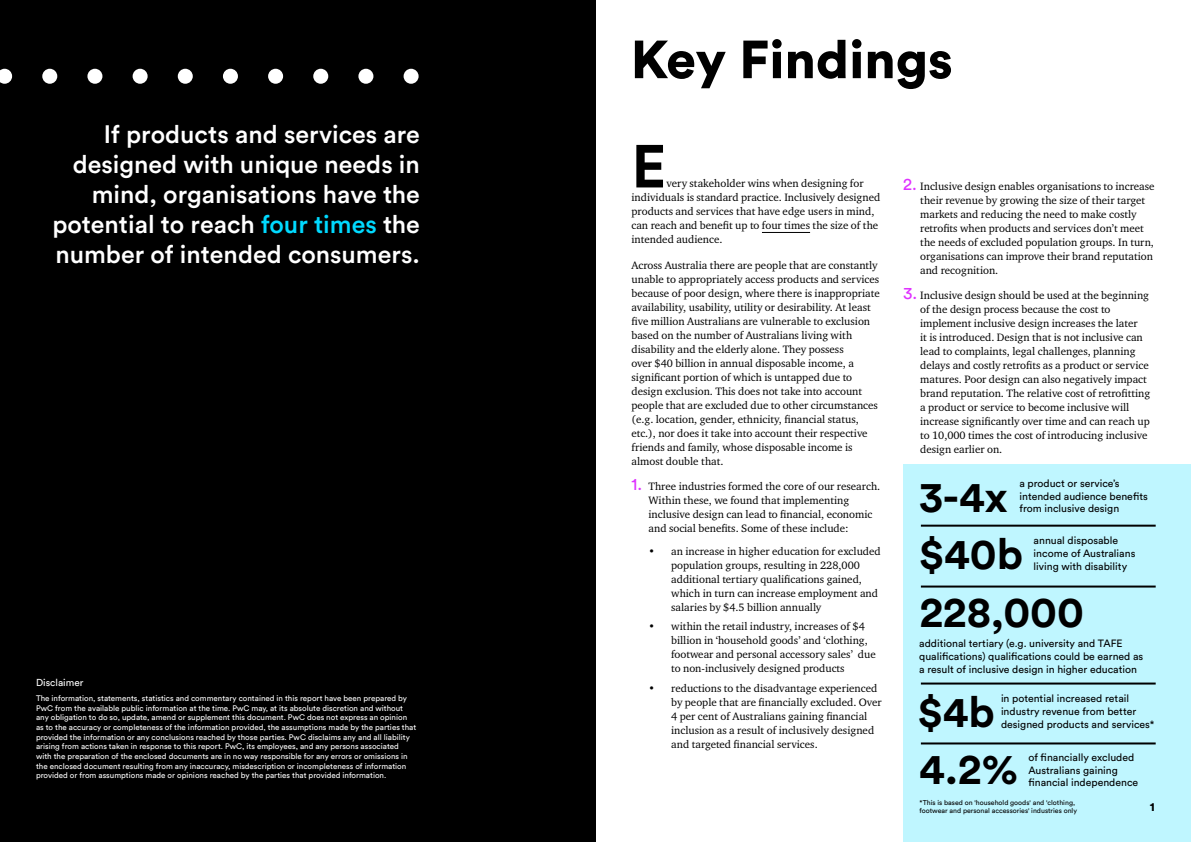
<style>
.page{position:relative;width:1191px;height:842px;background:#fff}
.page>*{position:absolute;margin:0;border:0;box-sizing:border-box;transform-origin:0 0}
.t1{font:700 60px "Circular Std";color:#000}
.t2{font:900 53px "Circular Std";color:#000}
.t3{font:700 43px "Circular Std";color:#000}
.t4{font:500 25px/30px "Circular Std";color:#fff;text-align:right}
.t5{font:17px "Circular Std";color:#df32ff}
.t6{font:900 12px "Circular Std";color:#000}
.t7{font:11px/14px "Charter ITC Pro";color:#000}
.t8{font:10.5px/12.6px "Circular Std";color:#000}
.t9{font:10px "Circular Std";color:#fff}
.t10{font:8px/9.6px "Circular Std";color:#fff}
.t11{font:7px/8px "Circular Std";color:#000}
.s1{color:#00daff}
.s2{font-family:"Circular Std";font-size:17px;color:#df32ff}
</style>
<div class="page">
<div style="left:0;top:0;width:595px;height:842px;background:#000"></div>
<div style="left:904px;top:465px;width:287px;height:377px;background:#bff6ff"></div>
<hr style="left:921px;top:525px;width:234px;height:2px;background:#000">
<hr style="left:921px;top:585px;width:234px;height:2px;background:#000">
<hr style="left:921px;top:682px;width:234px;height:2px;background:#000">
<hr style="left:921px;top:742px;width:234px;height:2px;background:#000">
<hr style="left:762px;top:232px;width:48px;height:1px;background:#000">
<svg style="left:0;top:69px;width:12px;height:15px"></svg>
<div style="left:42px;top:69px;width:15px;height:15px;background:#fff;border-radius:50%"></div>
<div style="left:87px;top:69px;width:15px;height:15px;background:#fff;border-radius:50%"></div>
<div style="left:133px;top:69px;width:15px;height:15px;background:#fff;border-radius:50%"></div>
<div style="left:178px;top:69px;width:15px;height:15px;background:#fff;border-radius:50%"></div>
<div style="left:223px;top:69px;width:15px;height:15px;background:#fff;border-radius:50%"></div>
<div style="left:268px;top:69px;width:15px;height:15px;background:#fff;border-radius:50%"></div>
<div style="left:313px;top:69px;width:15px;height:15px;background:#fff;border-radius:50%"></div>
<div style="left:358px;top:69px;width:15px;height:15px;background:#fff;border-radius:50%"></div>
<div style="left:403px;top:69px;width:15px;height:15px;background:#fff;border-radius:50%"></div>
<p class="t4" style="left:52px;top:119px;width:369px">If products and services are designed with unique needs in mind, organisations have the potential to reach <span class="s1">four times</span> the number of intended consumers.</p>
<p class="t9" style="left:36px;top:677px;width:49px">Disclaimer</p>
<p class="t10" style="left:36px;top:693px;width:382px">The information, statements, statistics and commentary contained in this report have been prepared by PwC from the available public information at the time. PwC may, at its absolute discretion and without any obligation to do so, update, amend or supplement this document. PwC does not express an opinion as to the accuracy or completeness of the information provided, the assumptions made by the parties that provided the information or any conclusions reached by those parties. PwC disclaims any and all liability arising from actions taken in response to this report. PwC, its employees, and any persons associated with the preparation of the enclosed documents are in no way responsible for any errors or omissions in the enclosed document resulting from any inaccuracy, misdescription or incompleteness of information provided or from assumptions made or opinions reached by the parties that provided information.</p>
<h2 class="t2" style="left:631px;top:24px;width:323px">Key Findings</h2>
<p class="t1" style="left:631px;top:128px;width:36px">E</p>
<p class="t7" style="left:631px;top:176px;width:250px;text-indent:35px">very stakeholder wins when designing for individuals is standard practice. Inclusively designed products and services that have edge users in mind, can reach and benefit up to four times the size of the intended audience.</p>
<p class="t7" style="left:631px;top:258px;width:250px">Across Australia there are people that are constantly unable to appropriately access products and services because of poor design, where there is inappropriate availability, usability, utility or desirability. At least five million Australians are vulnerable to exclusion based on the number of Australians living with disability and the elderly alone. They possess<br>over $40 billion in annual disposable income, a significant portion of which is untapped due to design exclusion. This does not take into account people that are excluded due to other circumstances (e.g. location, gender, ethnicity, financial status, etc.), nor does it take into account their respective friends and family, whose disposable income is almost double that.</p>
<p class="t5" style="left:631px;top:474px;width:12px">1.</p>
<p class="t7" style="left:648px;top:479px;width:233px">Three industries formed the core of our research.<br>Within these, we found that implementing inclusive design can lead to financial, economic and social benefits. Some of these include:</p>
<p class="t7" style="left:671px;top:544px;width:211px;text-indent:-23px">• an increase in higher education for excluded population groups, resulting in 228,000 additional tertiary qualifications gained, which in turn can increase employment and salaries by $4.5 billion annually</p>
<p class="t7" style="left:671px;top:619px;width:206px;text-indent:-23px">• within the retail industry, increases of $4 billion in ‘household goods’ and ‘clothing, footwear and personal accessory sales’ due to non-inclusively designed products</p>
<p class="t7" style="left:671px;top:681px;width:212px;text-indent:-23px">• reductions to the disadvantage experienced by people that are financially excluded. Over 4 per cent of Australians gaining financial inclusion as a result of inclusively designed and targeted financial services.</p>
<p class="t7" style="left:920px;top:179px;width:236px;text-indent:-17px"><span class="s2">2.</span> Inclusive design enables organisations to increase their revenue by growing the size of their target markets and reducing the need to make costly retrofits when products and services don’t meet the needs of excluded population groups. In turn, organisations can improve their brand reputation and recognition.</p>
<p class="t7" style="left:920px;top:288px;width:231px;text-indent:-17px"><span class="s2">3.</span> Inclusive design should be used at the beginning of the design process because the cost to implement inclusive design increases the later<br>it is introduced. Design that is not inclusive can lead to complaints, legal challenges, planning delays and costly retrofits as a product or service matures. Poor design can also negatively impact brand reputation. The relative cost of retrofitting a product or service to become inclusive will increase significantly over time and can reach up to 10,000 times the cost of introducing inclusive design earlier on.</p>
<p class="t3" style="left:919px;top:469px;width:90px">3-4x</p>
<p class="t8" style="left:1019px;top:477px;width:130px">a product or service’s intended audience benefits from inclusive design</p>
<p class="t3" style="left:918px;top:526px;width:106px">$40b</p>
<p class="t8" style="left:1033px;top:534px;width:103px">annual disposable income of Australians living with disability</p>
<p class="t3" style="left:920px;top:584px;width:165px">228,000</p>
<p class="t8" style="left:919px;top:637px;width:225px">additional tertiary (e.g. university and TAFE qualifications) qualifications could be earned as a result of inclusive design in higher education</p>
<p class="t3" style="left:917px;top:684px;width:79px">$4b</p>
<p class="t8" style="left:1001px;top:692px;width:155px">in potential increased retail industry revenue from better designed products and services*</p>
<p class="t3" style="left:919px;top:741px;width:101px">4.2%</p>
<p class="t8" style="left:1028px;top:751px;width:111px">of financially excluded<br>Australians gaining financial independence</p>
<p class="t11" style="left:919px;top:798px;width:159px">*This is based on 'household goods' and 'clothing, footwear and personal accessories' industries only</p>
<p class="t6" style="left:1150px;top:799px;width:7px">1</p>
</div>
